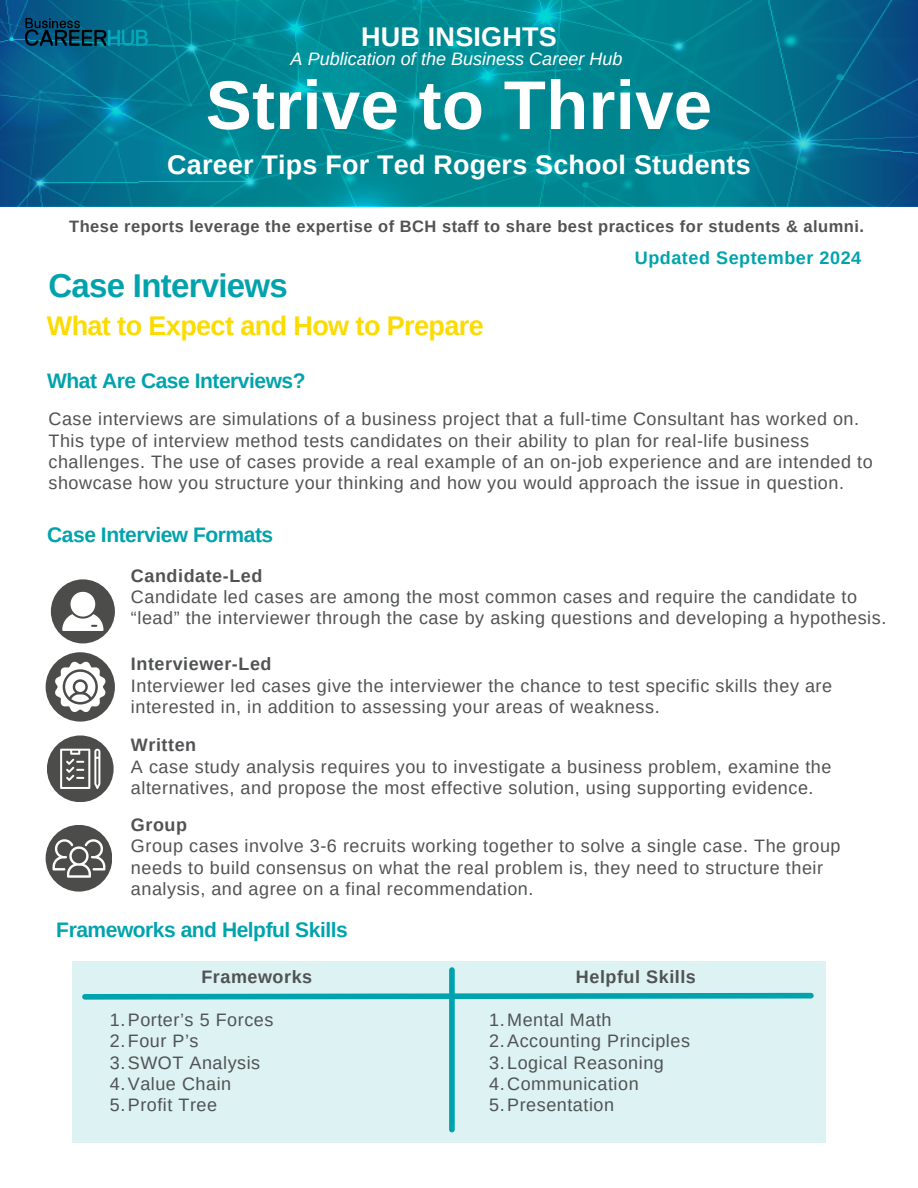
<style>
.page{position:relative;width:918px;height:1188px;background:#fff}
.page>*{position:absolute;margin:0;border:0;box-sizing:border-box;transform-origin:0 0}
.t1{font:700 69px "Arimo";letter-spacing:.005em;color:#fff}
.t2{font:700 33px "Arimo";letter-spacing:-.02em;color:#00a3ad}
.t3{font:700 27px "Arimo";letter-spacing:.01em;color:#fff}
.t4{font:700 27px "Arimo";letter-spacing:-.02em;color:#fcdb00}
.t5{font:700 21px "Arimo";letter-spacing:-.02em;color:#00a3ad}
.t6{font:18px/21.3px "Arimo";letter-spacing:.03em;color:#515254}
.t7{font:700 18px "Arimo";letter-spacing:.03em;color:#515254}
.t8{font:italic 18px "Arimo";color:#fff}
.t9{font:700 18px "Arimo";letter-spacing:.03em;color:#00a3ad}
.t10{font:700 16.5px "Arimo";letter-spacing:.03em;color:#515254}
</style>
<div class="page">
<div style="left:47px;top:735px;width:67px;height:67px;background:#4c4c4b;border-radius:50%"></div>
<svg style="left:60px;top:749px;width:40px;height:40px"></svg>
<div style="left:46px;top:652px;width:69px;height:70px;background:#4c4c4b;border-radius:50%"></div>
<svg style="left:55px;top:662px;width:50px;height:50px"></svg>
<div style="left:51px;top:579px;width:64px;height:64px;background:#4c4c4b;border-radius:50%"></div>
<svg style="left:62px;top:592px;width:41px;height:39px"></svg>
<div style="left:46px;top:825px;width:66px;height:67px;background:#4c4c4b;border-radius:50%"></div>
<svg style="left:53px;top:839px;width:52px;height:39px"></svg>
<div style="left:72px;top:961px;width:754px;height:182px;background:#dcf2f3"></div>
<svg style="left:82px;top:992px;width:732px;height:8px"></svg>
<div style="left:449px;top:970px;width:6px;height:160px;background:#00a3ad"></div>
<svg style="left:0;top:0;width:918px;height:206px;background:#027d92"></svg>
<img style="left:26px;top:18px;width:121px;height:27px">
<h4 class="t3" style="left:361px;top:21px;width:197px">HUB INSIGHTS</h4>
<h4 class="t8" style="left:291px;top:49px;width:333px">A Publication of the Business Career Hub</h4>
<p class="t1" style="left:206px;top:67px;width:508px">Strive to Thrive</p>
<p class="t3" style="left:167px;top:150px;width:585px">Career Tips For Ted Rogers School Students</p>
<p class="t10" style="left:69px;top:217px;width:796px">These reports leverage the expertise of BCH staff to share best practices for students &amp; alumni.</p>
<p class="t9" style="left:635px;top:247px;width:228px">Updated September 2024</p>
<p class="t2" style="left:49px;top:267px;width:241px">Case Interviews</p>
<p class="t4" style="left:47px;top:310px;width:439px">What to Expect and How to Prepare</p>
<p class="t5" style="left:47px;top:369px;width:260px">What Are Case Interviews?</p>
<p class="t6" style="left:49px;top:408px;width:826px">Case interviews are simulations of a business project that a full-time Consultant has worked on.<br>This type of interview method tests candidates on their ability to plan for real-life business challenges. The use of cases provide a real example of an on-job experience and are intended to showcase how you structure your thinking and how you would approach the issue in question.</p>
<p class="t5" style="left:47px;top:523px;width:227px">Case Interview Formats</p>
<p class="t7" style="left:131px;top:565px;width:133px">Candidate-Led</p>
<h4 class="t6" style="left:131px;top:586px;width:757px">Candidate led cases are among the most common cases and require the candidate to “lead” the interviewer through the case by asking questions and developing a hypothesis.</h4>
<p class="t7" style="left:131px;top:654px;width:142px">Interviewer-Led</p>
<p class="t6" style="left:131px;top:675px;width:703px">Interviewer led cases give the interviewer the chance to test specific skills they are interested in, in addition to assessing your areas of weakness.</p>
<h4 class="t7" style="left:131px;top:735px;width:67px">Written</h4>
<h1 class="t6" style="left:131px;top:756px;width:702px">A case study analysis requires you to investigate a business problem, examine the alternatives, and propose the most effective solution, using supporting evidence.</h1>
<h2 class="t7" style="left:131px;top:815px;width:58px">Group</h2>
<h3 class="t6" style="left:131px;top:835px;width:711px">Group cases involve 3-6 recruits working together to solve a single case. The group needs to build consensus on what the real problem is, they need to structure their analysis, and agree on a final recommendation.</h3>
<h3 class="t5" style="left:56px;top:918px;width:293px">Frameworks and Helpful Skills</h3>
<p class="t7" style="left:201px;top:967px;width:112px">Frameworks</p>
<p class="t7" style="left:576px;top:967px;width:122px">Helpful Skills</p>
<p class="t6" style="left:110px;top:1009px;width:165px">1.Porter’s 5 Forces</p>
<p class="t6" style="left:110px;top:1030px;width:90px">2.Four P’s</p>
<p class="t6" style="left:110px;top:1052px;width:152px">3.SWOT Analysis</p>
<p class="t6" style="left:110px;top:1073px;width:123px">4.Value Chain</p>
<p class="t6" style="left:110px;top:1094px;width:109px">5.Profit Tree</p>
<p class="t6" style="left:489px;top:1009px;width:124px">1.Mental Math</p>
<p class="t6" style="left:489px;top:1030px;width:202px">2.Accounting Principles</p>
<p class="t6" style="left:489px;top:1052px;width:176px">3.Logical Reasoning</p>
<p class="t6" style="left:489px;top:1073px;width:151px">4.Communication</p>
<p class="t6" style="left:489px;top:1094px;width:126px">5.Presentation</p>
</div>
